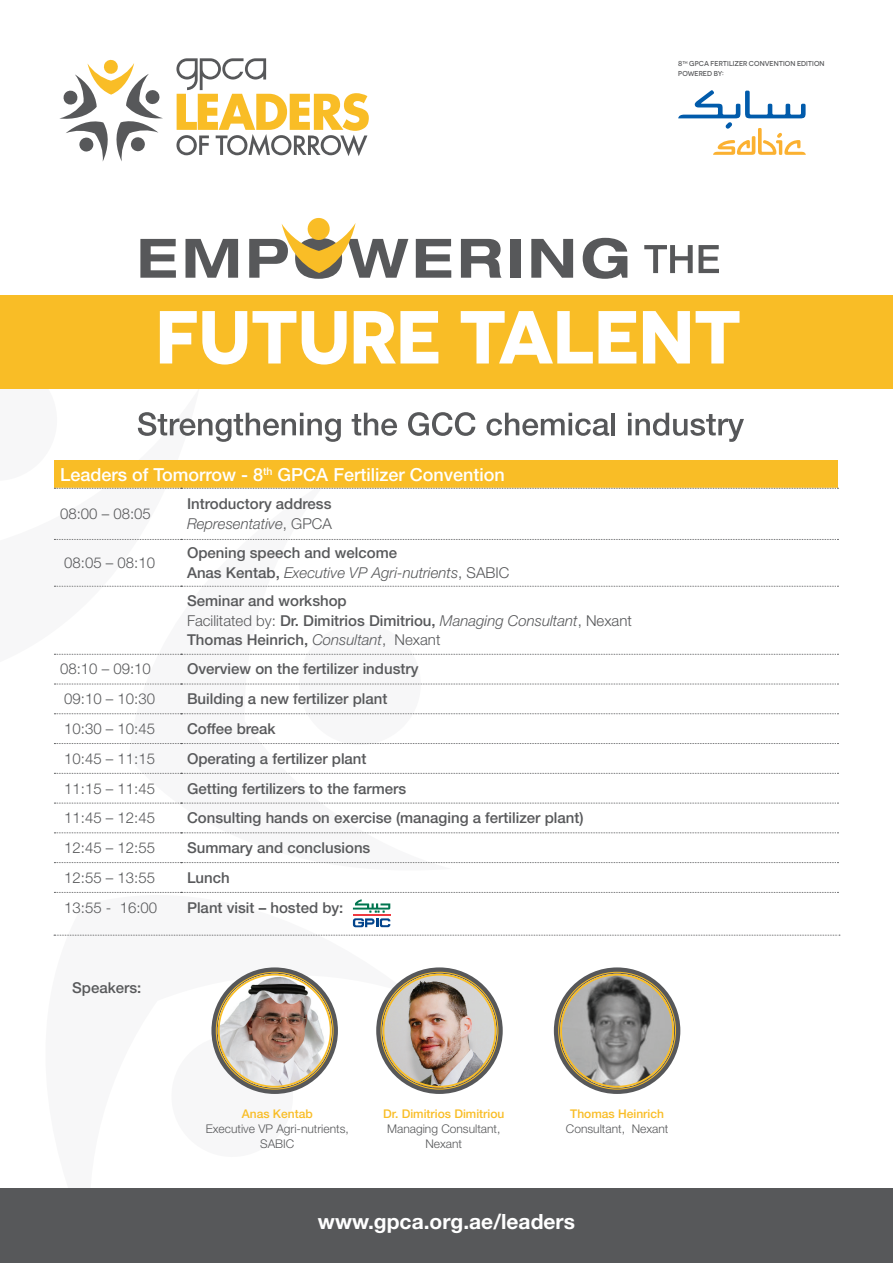
<style>
.page{position:relative;width:893px;height:1263px;background:#fff}
.page>*{position:absolute;margin:0;border:0;box-sizing:border-box;transform-origin:0 0}
.t1{font:700 21px "Helvetica Neue LT Std";color:#fff}
.t2{font:500 18px "Helvetica Neue LT Std";color:#fff}
.t3{font:500 15px/29.4px "Helvetica Neue LT Std";color:#58595b}
.t4{font:300 15px/19.5px "Helvetica Neue LT Std";color:#58595b}
.t5{font:300 12px/15px "Helvetica Neue LT Std";color:#58595b;text-align:center}
.t6{font:500 12px "Helvetica Neue LT Std";color:#f9bd26}
.t7{font:500 10.5px "Helvetica Neue LT Std";color:#fff}
.t8{font:500 7.2px/10.2px "Novecentosanswide";color:#57585a;scale:.95 1}
.t9{font:500 4.2px "Novecentosanswide";color:#57585a;scale:.95 1}
.s1{font-weight:300;font-style:italic}
.s2{font-weight:300}
.s3{font-weight:500}
.s4{font-style:italic}
</style>
<div class="page">
<svg style="left:0;top:388px;width:200px;height:266px"></svg>
<svg style="left:129px;top:489px;width:323px;height:375px"></svg>
<div style="left:0;top:1188px;width:893px;height:75px;background:#57585a"></div>
<svg style="left:140px;top:239px;width:36px;height:39px"></svg>
<svg style="left:186px;top:239px;width:52px;height:39px"></svg>
<svg style="left:416px;top:239px;width:35px;height:39px"></svg>
<svg style="left:461px;top:239px;width:41px;height:39px"></svg>
<div style="left:510px;top:239px;width:10px;height:39px;background:#57585a"></div>
<svg style="left:531px;top:239px;width:42px;height:39px"></svg>
<svg style="left:583px;top:238px;width:44px;height:41px"></svg>
<svg style="left:249px;top:218px;width:159px;height:60px"></svg>
<svg style="left:138px;top:412px;width:203px;height:30px"></svg>
<svg style="left:352px;top:413px;width:46px;height:23px"></svg>
<svg style="left:408px;top:412px;width:67px;height:24px"></svg>
<svg style="left:486px;top:413px;width:123px;height:23px"></svg>
<hr style="left:611px;top:413px;width:4px;height:22px;background:#57585a">
<svg style="left:628px;top:413px;width:116px;height:29px"></svg>
<div style="left:0;top:295px;width:893px;height:93px;background:#f9bd26"></div>
<svg style="left:160px;top:311px;width:87px;height:54px"></svg>
<svg style="left:253px;top:311px;width:43px;height:52px"></svg>
<svg style="left:302px;top:311px;width:45px;height:54px"></svg>
<svg style="left:354px;top:311px;width:84px;height:52px"></svg>
<svg style="left:461px;top:311px;width:175px;height:52px"></svg>
<svg style="left:643px;top:311px;width:47px;height:52px"></svg>
<svg style="left:696px;top:311px;width:43px;height:52px"></svg>
<svg style="left:644px;top:245px;width:49px;height:28px"></svg>
<svg style="left:699px;top:245px;width:20px;height:28px"></svg>
<svg style="left:54px;top:935px;width:786px;height:1px"></svg>
<svg style="left:211px;top:967px;width:127px;height:127px;fill:#5a5a5a"></svg>
<img style="left:218px;top:974px;width:114px;height:113px;border-radius:57px">
<div style="left:218px;top:974px;width:114px;height:113px;border:2px solid #f9bd26;border-radius:50%"></div>
<svg style="left:376px;top:967px;width:127px;height:127px"></svg>
<img style="left:383px;top:974px;width:113px;height:113px;border-radius:57px">
<div style="left:383px;top:974px;width:113px;height:113px;border:2px solid #f9bd26;border-radius:50%"></div>
<svg style="left:554px;top:967px;width:126px;height:127px;fill:#57585a"></svg>
<img style="left:560px;top:974px;width:114px;height:113px;border-radius:57px">
<div style="left:560px;top:974px;width:114px;height:113px;border:2px solid #f9bd26;border-radius:50%"></div>
<div style="left:54px;top:460px;width:784px;height:28px;background:#f9bd26"></div>
<svg style="left:54px;top:488px;width:784px;height:1px"></svg>
<svg style="left:54px;top:539px;width:784px;height:1px"></svg>
<svg style="left:54px;top:586px;width:784px;height:1px"></svg>
<svg style="left:54px;top:654px;width:784px;height:1px"></svg>
<svg style="left:54px;top:684px;width:784px;height:1px"></svg>
<svg style="left:54px;top:713px;width:784px;height:1px"></svg>
<svg style="left:54px;top:743px;width:784px;height:1px"></svg>
<svg style="left:54px;top:773px;width:784px;height:1px"></svg>
<svg style="left:54px;top:803px;width:784px;height:1px"></svg>
<svg style="left:54px;top:832px;width:784px;height:1px"></svg>
<svg style="left:54px;top:862px;width:784px;height:1px"></svg>
<svg style="left:54px;top:892px;width:784px;height:1px"></svg>
<svg style="left:678px;top:90px;width:128px;height:65px"></svg>
<svg style="left:59px;top:59px;width:104px;height:103px"></svg>
<svg style="left:176px;top:58px;width:193px;height:98px"></svg>
<svg style="left:353px;top:899px;width:37px;height:28px"></svg>
<p class="t9" style="left:682px;top:60px;width:7px">TH</p>
<p class="t8" style="left:678px;top:59px;width:49px">8<br>POWERED BY:</p>
<p class="t8" style="left:689px;top:59px;width:144px">GPCA FERTILIZER CONVENTION EDITION</p>
<p class="t7" style="left:263px;top:465px;width:11px">th</p>
<p class="t2" style="left:278px;top:464px;width:229px">GPCA Fertilizer Convention</p>
<p class="t2" style="left:60px;top:464px;width:205px">Leaders of Tomorrow 8-</p>
<p class="t3" style="left:187px;top:489px;width:146px">Introductory address</p>
<p class="t4" style="left:60px;top:504px;width:92px">08:00 – 08:05</p>
<p class="t3" style="left:187px;top:509px;width:212px"><span class="s1">Representative</span><span class="s2">, GPCA<br></span>Opening speech and welcome</p>
<p class="t4" style="left:64px;top:553px;width:92px">08:05 – 08:10</p>
<p class="t3" style="left:187px;top:558px;width:324px;line-height:28.2px">Anas Kentab, <span class="s1">Executive VP Agri-nutrients</span><span class="s2">, SABIC<br></span>Seminar and workshop</p>
<p class="t4" style="left:395px;top:610px;width:239px;text-indent:-208px">Facilitated by: <span class="s3">Dr. Dimitrios Dimitriou,</span> <span class="s4">Managing Consultant</span>, Nexant<br>Nexant</p>
<p class="t3" style="left:187px;top:625px;width:233px">Thomas Heinrich, <span class="s1">Consultant</span><span class="s2">,<br></span>Overview on the fertilizer industry</p>
<p class="t4" style="left:60px;top:659px;width:92px">08:10 – 09:10</p>
<p class="t4" style="left:64px;top:689px;width:92px">09:10 – 10:30</p>
<p class="t3" style="left:187px;top:684px;width:202px">Building a new fertilizer plant</p>
<p class="t4" style="left:64px;top:719px;width:92px">10:30 – 10:45</p>
<p class="t3" style="left:187px;top:714px;width:90px">Coffee break</p>
<p class="t4" style="left:64px;top:748px;width:92px">10:45 – 11:15</p>
<p class="t3" style="left:187px;top:744px;width:181px">Operating a fertilizer plant</p>
<p class="t4" style="left:64px;top:778px;width:92px">11:15– 11:45</p>
<p class="t3" style="left:187px;top:773px;width:221px">Getting fertilizers to the farmers</p>
<p class="t4" style="left:64px;top:808px;width:92px">11:45 – 12:45</p>
<p class="t3" style="left:187px;top:803px;width:398px">Consulting hands on exercise (managing a fertilizer plant(</p>
<p class="t4" style="left:64px;top:838px;width:92px">12:45 – 12:55</p>
<p class="t3" style="left:187px;top:833px;width:185px">Summary and conclusions</p>
<p class="t4" style="left:64px;top:867px;width:92px">12:55 – 13:55</p>
<p class="t3" style="left:187px;top:863px;width:44px">Lunch</p>
<p class="t4" style="left:64px;top:897px;width:49px">13:55 -</p>
<p class="t4" style="left:120px;top:897px;width:39px">16:00</p>
<p class="t3" style="left:187px;top:892px;width:158px">Plant visit – hosted by:</p>
<p class="t3" style="left:72px;top:973px;width:71px">Speakers:</p>
<p class="t6" style="left:242px;top:1106px;width:72px">Anas Kentab</p>
<p class="t5" style="left:206px;top:1121px;width:145px">Executive VP Agri-nutrients,<br>SABIC</p>
<p class="t6" style="left:383px;top:1106px;width:123px">Dr. Dimitrios Dimitriou</p>
<p class="t5" style="left:387px;top:1121px;width:115px">Managing Consultant,<br>Nexant</p>
<p class="t6" style="left:570px;top:1106px;width:95px">Thomas Heinrich</p>
<p class="t5" style="left:632px;top:1121px;width:38px">Nexant</p>
<p class="t5" style="left:566px;top:1121px;width:61px">Consultant,</p>
<h1 class="t1" style="left:318px;top:1209px;width:258px">www.gpca.org.ae/leaders</h1>
</div>
